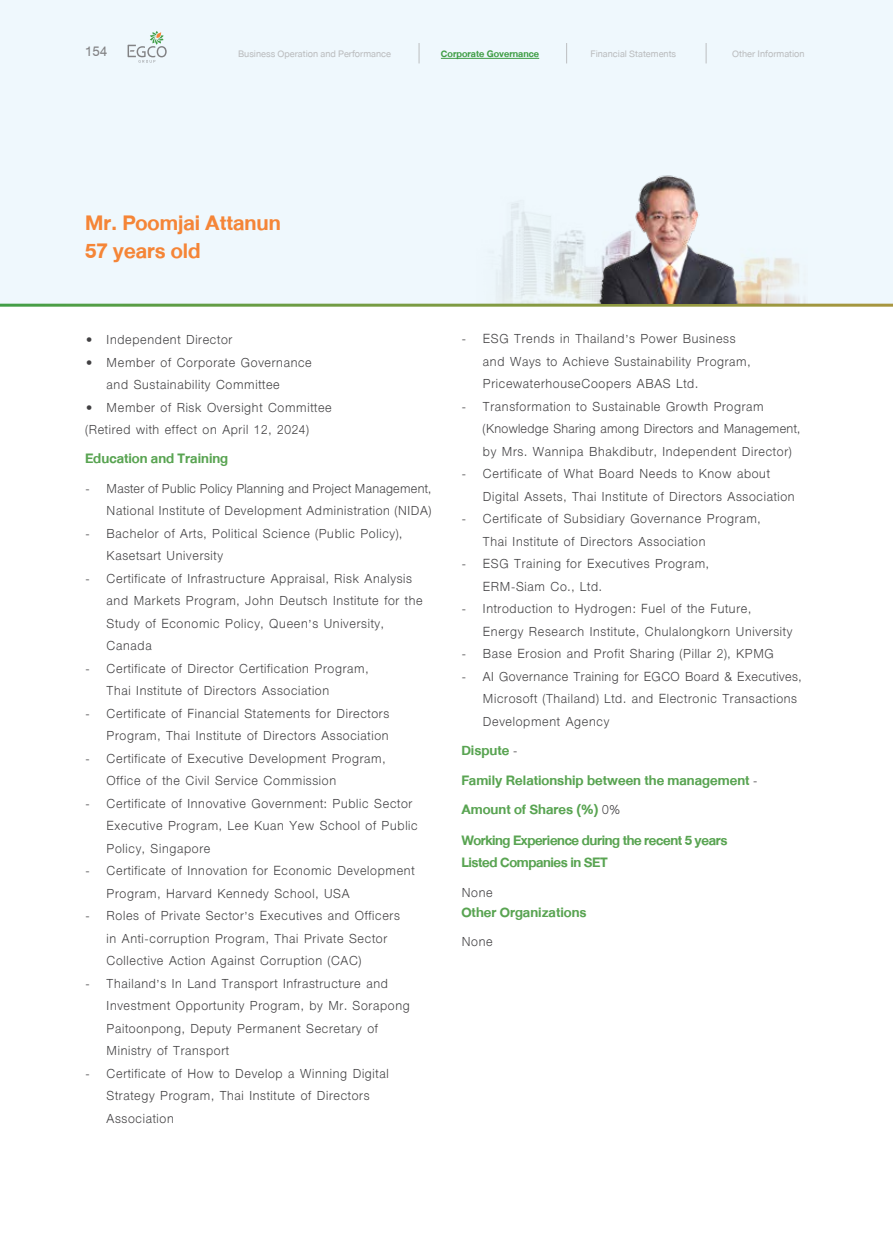
<style>
.page{position:relative;width:893px;height:1255px;background:#fff}
.page>*{position:absolute;margin:0;border:0;box-sizing:border-box;transform-origin:0 0}
.t1{font:700 30px/28.5px "DB Heavent";color:#f58537}
.t2{font:300 19.5px/22.5px "DB Chuan Pim X";color:#414042}
.t3{font:700 19.5px/29.8px "DB Heavent";color:#59a452}
.t4{font:700 19.5px "DB Heavent";letter-spacing:-.02em;color:#59a452}
.t5{font:19.5px "DB Heavent";color:#828284}
.t6{font:13.5px "DB Heavent";color:#bcbec0}
.t7{font:700 13.5px "DB Heavent";color:#409e47}
.s1{font-family:"DB Chuan Pim X";font-weight:300;color:#414042}
</style>
<div class="page">
<div style="left:0;top:0;width:893px;height:304px;background:#eff8fd"></div>
<img style="left:496px;top:203px;width:309px;height:100px">
<svg style="left:128px;top:31px;width:39px;height:32px"></svg>
<hr style="left:441px;top:58px;width:98px;height:1px;background:#409e47">
<svg style="left:419px;top:43px;width:1px;height:20px"></svg>
<svg style="left:566px;top:43px;width:1px;height:20px"></svg>
<svg style="left:706px;top:43px;width:1px;height:20px"></svg>
<img style="left:580px;top:175px;width:169px;height:128px">
<p class="t5" style="left:85px;top:41px;width:24px">154</p>
<p class="t6" style="left:238px;top:46px;width:155px">Business Operation and Performance</p>
<p class="t7" style="left:441px;top:46px;width:100px">Corporate Governance</p>
<p class="t6" style="left:590px;top:46px;width:87px">Financial Statements</p>
<p class="t6" style="left:732px;top:46px;width:74px">Other Information</p>
<h1 class="t1" style="left:85px;top:208px;width:197px">Mr. Poomjai Attanun<br>57 years old</h1>
<p class="t2" style="left:85px;top:328px;width:149px">• Independent Director</p>
<p class="t2" style="left:85px;top:351px;width:229px;text-align:center">• Member of Corporate Governance and Sustainability Committee</p>
<p class="t2" style="left:85px;top:396px;width:249px">• Member of Risk Oversight Committee (Retired with effect on April 12, 2024)</p>
<p class="t3" style="left:85px;top:443px;width:145px">Education and Training</p>
<p class="t2" style="left:85px;top:476px;width:348px;text-align:right">- Master of Public Policy Planning and Project Management,<br>National Institute of Development Administration (NIDA)</p>
<p class="t2" style="left:106px;top:521px;width:298px;text-indent:-21px">- Bachelor of Arts, Political Science (Public Policy),<br>Kasetsart University</p>
<p class="t2" style="left:106px;top:566px;width:318px;text-indent:-21px">- Certificate of Infrastructure Appraisal, Risk Analysis and Markets Program, John Deutsch Institute for the Study of Economic Policy, Queen’s University, Canada</p>
<p class="t2" style="left:106px;top:656px;width:264px;text-indent:-21px">- Certificate of Director Certification Program,<br>Thai Institute of Directors Association</p>
<p class="t2" style="left:85px;top:701px;width:306px;text-align:right">- Certificate of Financial Statements for Directors<br>Program, Thai Institute of Directors Association</p>
<p class="t2" style="left:106px;top:746px;width:281px;text-indent:-21px">- Certificate of Executive Development Program,<br>Office of the Civil Service Commission</p>
<p class="t2" style="left:106px;top:791px;width:313px;text-indent:-21px">- Certificate of Innovative Government: Public Sector<br>Executive Program, Lee Kuan Yew School of Public<br>Policy, Singapore</p>
<p class="t2" style="left:106px;top:859px;width:310px;text-indent:-21px">- Certificate of Innovation for Economic Development<br>Program, Harvard Kennedy School, USA</p>
<p class="t2" style="left:106px;top:904px;width:295px;text-indent:-21px">- Roles of Private Sector’s Executives and Officers in Anti-corruption Program, Thai Private Sector<br>Collective Action Against Corruption (CAC)</p>
<p class="t2" style="left:106px;top:972px;width:305px;text-indent:-21px">- Thailand’s In Land Transport Infrastructure and Investment Opportunity Program, by Mr. Sorapong Paitoonpong, Deputy Permanent Secretary of Ministry of Transport</p>
<p class="t2" style="left:106px;top:1062px;width:284px;text-indent:-21px">- Certificate of How to Develop a Winning Digital<br>Strategy Program, Thai Institute of Directors<br>Association</p>
<p class="t2" style="left:483px;top:327px;width:270px;text-indent:-21px">- ESG Trends in Thailand’s Power Business and Ways to Achieve Sustainability Program,<br>PricewaterhouseCoopers ABAS Ltd.</p>
<p class="t2" style="left:483px;top:395px;width:319px;text-indent:-21px">- Transformation to Sustainable Growth Program (Knowledge Sharing among Directors and Management, by Mrs. Wannipa Bhakdibutr, Independent Director)</p>
<p class="t2" style="left:483px;top:462px;width:314px;text-indent:-21px">- Certificate of What Board Needs to Know about<br>Digital Assets, Thai Institute of Directors Association</p>
<p class="t2" style="left:483px;top:507px;width:280px;text-indent:-21px">- Certificate of Subsidiary Governance Program,<br>Thai Institute of Directors Association</p>
<p class="t2" style="left:483px;top:552px;width:228px;text-indent:-21px">- ESG Training for Executives Program,<br>ERM-Siam Co., Ltd.</p>
<p class="t2" style="left:483px;top:597px;width:311px;text-indent:-21px">- Introduction to Hydrogen: Fuel of the Future,<br>Energy Research Institute, Chulalongkorn University</p>
<p class="t2" style="left:461px;top:642px;width:314px">- Base Erosion and Profit Sharing (Pillar 2), KPMG</p>
<p class="t2" style="left:483px;top:665px;width:321px;text-indent:-21px">- AI Governance Training for EGCO Board &amp; Executives,<br>Microsoft (Thailand) Ltd. and Electronic Transactions<br>Development Agency</p>
<p class="t3" style="left:461px;top:735px;width:298px">Dispute <span class="s1">-<br></span>Family Relationship between the management <span class="s1">-<br></span>Amount of Shares (%) <span class="s1">0%<br></span>Working Experience during the recent 5 years</p>
<p class="t4" style="left:461px;top:851px;width:148px">Listed Companies in SET</p>
<p class="t2" style="left:461px;top:880px;width:33px">None</p>
<p class="t3" style="left:461px;top:897px;width:127px">Other Organizations</p>
<p class="t2" style="left:461px;top:930px;width:33px">None</p>
</div>
